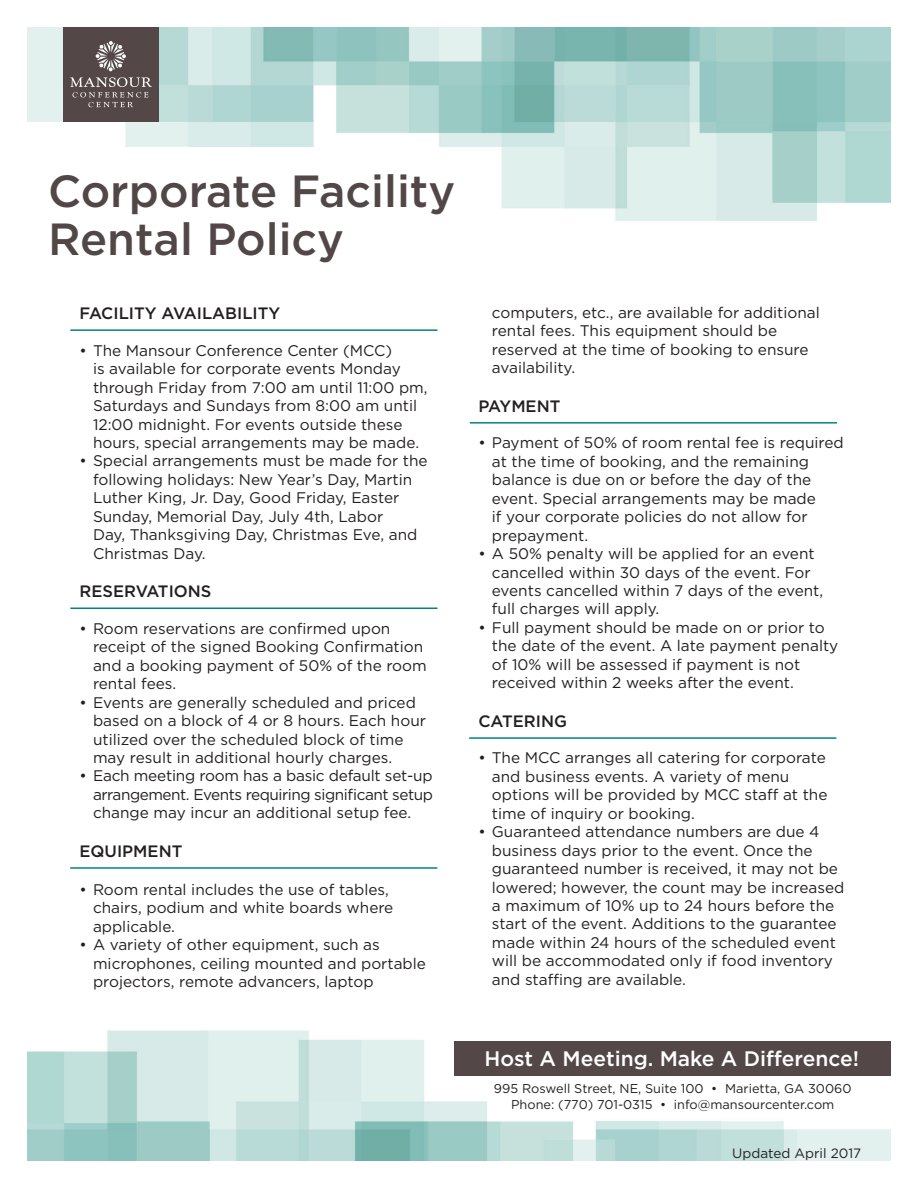
<style>
.page{position:relative;width:918px;height:1188px;background:#fff}
.page>*{position:absolute;margin:0;border:0;box-sizing:border-box;transform-origin:0 0}
.Body{font:500 45px "Gotham";color:#524747}
.t1{font:500 21px "Gotham";color:#fff}
.Body-2{font:500 16.5px "Gotham";color:#231f20}
.Bulleted_Lists{font:15.3px/18.5px "Gotham";color:#231f20}
.Body-3{font:13.5px "Gotham";color:#231f20}
.t2{font:12.75px "Gotham";color:#231f20}
</style>
<div class="page">
<img style="left:27px;top:27px;width:864px;height:1134px">
<div style="left:454px;top:1041px;width:437px;height:35px;background:#534847"></div>
<div style="left:63px;top:27px;width:96px;height:94px;background:#534847"></div>
<svg style="left:96px;top:41px;width:30px;height:30px"></svg>
<svg style="left:70px;top:77px;width:82px;height:30px"></svg>
<hr style="left:70px;top:329px;width:368px;height:2px;background:#00857f">
<hr style="left:469px;top:737px;width:367px;height:2px;background:#00857f">
<hr style="left:70px;top:608px;width:368px;height:1px;background:#00857f">
<hr style="left:70px;top:867px;width:367px;height:2px;background:#00857f">
<hr style="left:470px;top:422px;width:367px;height:2px;background:#00857f">
<p class="Body" style="left:48px;top:161px;width:409px">Corporate Facility</p>
<p class="Body" style="left:48px;top:209px;width:297px">Rental Policy</p>
<p class="Body-2" style="left:80px;top:302px;width:202px">FACILITY AVAILABILITY</p>
<p class="Bulleted_Lists" style="left:93px;top:341px;width:336px;text-indent:-14px">• The Mansour Conference Center (MCC)<br>is available for corporate events Monday through Friday from 7:00 am until 11:00 pm, Saturdays and Sundays from 8:00 am until 12:00 midnight. For events outside these hours, special arrangements may be made.</p>
<p class="Bulleted_Lists" style="left:93px;top:451px;width:336px;text-indent:-14px">• Special arrangements must be made for the following holidays: New Year’s Day, Martin Luther King, Jr. Day, Good Friday, Easter Sunday, Memorial Day, July 4th, Labor<br>Day, Thanksgiving Day, Christmas Eve, and Christmas Day.</p>
<p class="Body-2" style="left:80px;top:580px;width:134px">RESERVATIONS</p>
<p class="Bulleted_Lists" style="left:93px;top:619px;width:335px;text-indent:-14px">• Room reservations are confirmed upon receipt of the signed Booking Confirmation and a booking payment of 50% of the room rental fees.</p>
<p class="Bulleted_Lists" style="left:93px;top:693px;width:335px;text-indent:-14px">• Events are generally scheduled and priced based on a block of 4 or 8 hours. Each hour utilized over the scheduled block of time may result in additional hourly charges.</p>
<p class="Bulleted_Lists" style="left:93px;top:766px;width:342px;text-align:justify;text-indent:-14px">• Each meeting room has a basic default set-up arrangement. Events requiring significant setup change may incur an additional setup fee.</p>
<p class="Body-2" style="left:80px;top:840px;width:104px">EQUIPMENT</p>
<p class="Bulleted_Lists" style="left:93px;top:880px;width:302px;text-indent:-14px">• Room rental includes the use of tables, chairs, podium and white boards where applicable.</p>
<p class="Bulleted_Lists" style="left:93px;top:935px;width:334px;text-indent:-14px">• A variety of other equipment, such as microphones, ceiling mounted and portable projectors, remote advancers, laptop</p>
<p class="Bulleted_Lists" style="left:492px;top:303px;width:329px">computers, etc., are available for additional rental fees. This equipment should be reserved at the time of booking to ensure availability.</p>
<p class="Body-2" style="left:478px;top:395px;width:84px">PAYMENT</p>
<p class="Bulleted_Lists" style="left:492px;top:433px;width:353px;text-indent:-14px">• Payment of 50% of room rental fee is required at the time of booking, and the remaining balance is due on or before the day of the event. Special arrangements may be made<br>if your corporate policies do not allow for prepayment.</p>
<p class="Bulleted_Lists" style="left:492px;top:544px;width:333px;text-indent:-14px">• A 50% penalty will be applied for an event cancelled within 30 days of the event. For events cancelled within 7 days of the event, full charges will apply.</p>
<p class="Bulleted_Lists" style="left:492px;top:618px;width:348px;text-indent:-14px">• Full payment should be made on or prior to the date of the event. A late payment penalty of 10% will be assessed if payment is not received within 2 weeks after the event.</p>
<p class="Body-2" style="left:478px;top:710px;width:90px">CATERING</p>
<p class="Bulleted_Lists" style="left:492px;top:748px;width:337px;text-indent:-14px">• The MCC arranges all catering for corporate and business events. A variety of menu options will be provided by MCC staff at the time of inquiry or booking.</p>
<p class="Bulleted_Lists" style="left:492px;top:822px;width:354px;text-indent:-14px">• Guaranteed attendance numbers are due 4 business days prior to the event. Once the guaranteed number is received, it may not be lowered; however, the count may be increased a maximum of 10% up to 24 hours before the start of the event. Additions to the guarantee made within 24 hours of the scheduled event will be accommodated only if food inventory and staffing are available.</p>
<p class="t1" style="left:485px;top:1045px;width:376px">Host A Meeting. Make A Difference!</p>
<p class="t2" style="left:494px;top:1081px;width:359px">995 Roswell Street, NE, Suite 100 • Marietta, GA 30060</p>
<p class="t2" style="left:511px;top:1096px;width:325px">Phone: (770) 701-0315 • info@mansourcenter.com</p>
<p class="Body-3" style="left:732px;top:1144px;width:130px">Updated April 2017</p>
</div>
